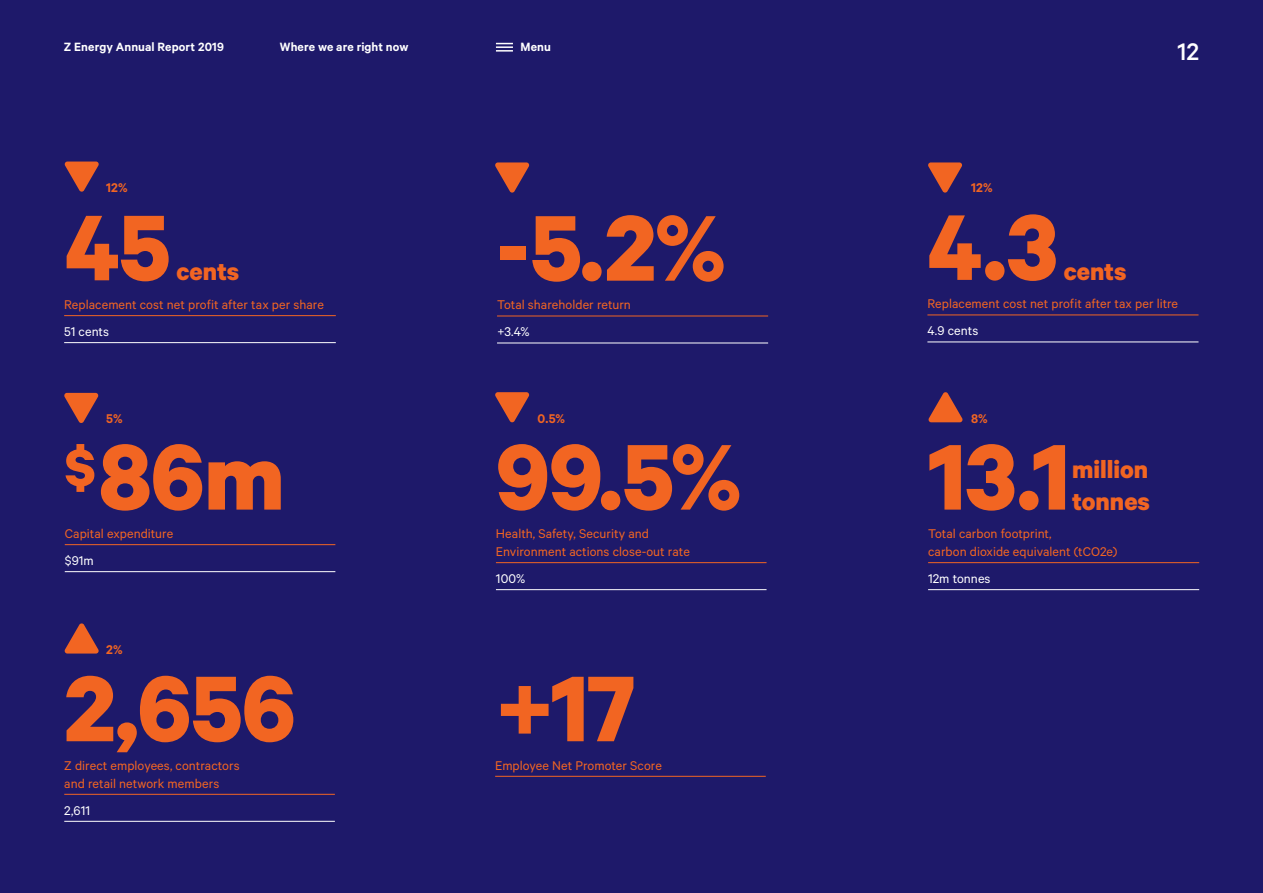
<style>
.page{position:relative;width:1263px;height:893px;background:#1e196a}
.page>*{position:absolute;margin:0;border:0;box-sizing:border-box;transform-origin:0 0}
.t1{font:700 105px "Calibre";letter-spacing:-.01em;color:#f26522}
.t2{font:700 27.75px/31.5px "Calibre";color:#f26522}
.t3{font:500 27px "Calibre";color:#fff}
.t4{font:14.25px/18px "Calibre";letter-spacing:.005em;color:#f26522}
.t5{font:14.25px "Calibre";letter-spacing:.005em;color:#fff}
.t6{font:600 14.25px "Calibre";color:#f26522}
.t7{font:600 13.5px "Calibre";letter-spacing:.01em;color:#fff}
</style>
<div class="page">
<hr style="left:497px;top:316px;width:271px;height:1px;background:#f26522">
<hr style="left:497px;top:343px;width:271px;height:1px;background:#fff">
<svg style="left:64px;top:162px;width:35px;height:30px"></svg>
<hr style="left:64px;top:315px;width:272px;height:1px;background:#f26522">
<hr style="left:64px;top:342px;width:272px;height:1px;background:#fff">
<hr style="left:496px;top:562px;width:270px;height:1px;background:#f26522">
<hr style="left:496px;top:589px;width:270px;height:1px;background:#fff">
<svg style="left:495px;top:392px;width:35px;height:31px"></svg>
<svg style="left:64px;top:393px;width:35px;height:30px"></svg>
<hr style="left:65px;top:544px;width:270px;height:1px;background:#f26522">
<hr style="left:65px;top:571px;width:270px;height:1px;background:#fff">
<svg style="left:928px;top:162px;width:34px;height:31px"></svg>
<hr style="left:927px;top:315px;width:271px;height:1px;background:#f26522">
<hr style="left:927px;top:342px;width:271px;height:1px;background:#fff">
<svg style="left:928px;top:392px;width:35px;height:30px"></svg>
<hr style="left:928px;top:562px;width:271px;height:1px;background:#f26522">
<hr style="left:928px;top:589px;width:271px;height:1px;background:#fff">
<svg style="left:64px;top:623px;width:35px;height:30px"></svg>
<hr style="left:64px;top:794px;width:271px;height:1px;background:#f26522">
<hr style="left:64px;top:821px;width:271px;height:1px;background:#fff">
<hr style="left:495px;top:776px;width:271px;height:1px;background:#f26522">
<svg style="left:495px;top:162px;width:35px;height:31px"></svg>
<svg style="left:496px;top:43px;width:17px;height:9px"></svg>
<p class="t7" style="left:64px;top:39px;width:162px">Z Energy Annual Report 2019</p>
<h3 class="t3" style="left:1177px;top:36px;width:23px">12</h3>
<p class="t7" style="left:280px;top:39px;width:130px">Where we are right now</p>
<p class="t7" style="left:520px;top:39px;width:32px">Menu</p>
<p class="t6" style="left:106px;top:180px;width:23px">12%</p>
<p class="t6" style="left:971px;top:180px;width:23px">12%</p>
<h1 class="t1" style="left:65px;top:183px;width:108px">45</h1>
<h2 class="t2" style="left:176px;top:255px;width:64px">cents</h2>
<h1 class="t1" style="left:497px;top:184px;width:230px">-5.2%</h1>
<h1 class="t1" style="left:927px;top:183px;width:132px">4.3</h1>
<h2 class="t2" style="left:1064px;top:255px;width:64px">cents</h2>
<p class="t4" style="left:64px;top:295px;width:261px">Replacement cost net profit after tax per share</p>
<p class="t5" style="left:64px;top:323px;width:46px">51 cents</p>
<p class="t4" style="left:497px;top:295px;width:135px">Total shareholder return</p>
<p class="t5" style="left:497px;top:324px;width:34px">+3.4%</p>
<p class="t4" style="left:927px;top:294px;width:252px">Replacement cost net profit after tax per litre</p>
<p class="t5" style="left:927px;top:323px;width:52px">4.9 cents</p>
<p class="t6" style="left:106px;top:410px;width:18px">5%</p>
<p class="t6" style="left:538px;top:410px;width:29px">0.5%</p>
<p class="t6" style="left:971px;top:410px;width:18px">8%</p>
<h1 class="t1" style="left:64px;top:413px;width:222px"><sup>$</sup>86m</h1>
<h1 class="t1" style="left:495px;top:413px;width:248px">99.5%</h1>
<h1 class="t1" style="left:928px;top:413px;width:144px">13.1</h1>
<h2 class="t2" style="left:1072px;top:453px;width:79px">million tonnes</h2>
<p class="t4" style="left:65px;top:524px;width:110px">Capital expenditure</p>
<p class="t5" style="left:65px;top:552px;width:31px">$91m</p>
<p class="t4" style="left:496px;top:524px;width:195px">Health, Safety, Security and<br>Environment actions close-out rate</p>
<p class="t5" style="left:496px;top:570px;width:31px">100%</p>
<p class="t4" style="left:928px;top:524px;width:191px">Total carbon footprint,<br>carbon dioxide equivalent (tCO2e)</p>
<p class="t5" style="left:928px;top:570px;width:64px">12m tonnes</p>
<p class="t6" style="left:106px;top:641px;width:18px">2%</p>
<h1 class="t1" style="left:65px;top:644px;width:233px">2,656</h1>
<h1 class="t1" style="left:495px;top:644px;width:142px">+17</h1>
<p class="t4" style="left:64px;top:756px;width:177px">Z direct employees, contractors and retail network members</p>
<p class="t5" style="left:64px;top:802px;width:27px">2,611</p>
<p class="t4" style="left:495px;top:756px;width:168px">Employee Net Promoter Score</p>
</div>
